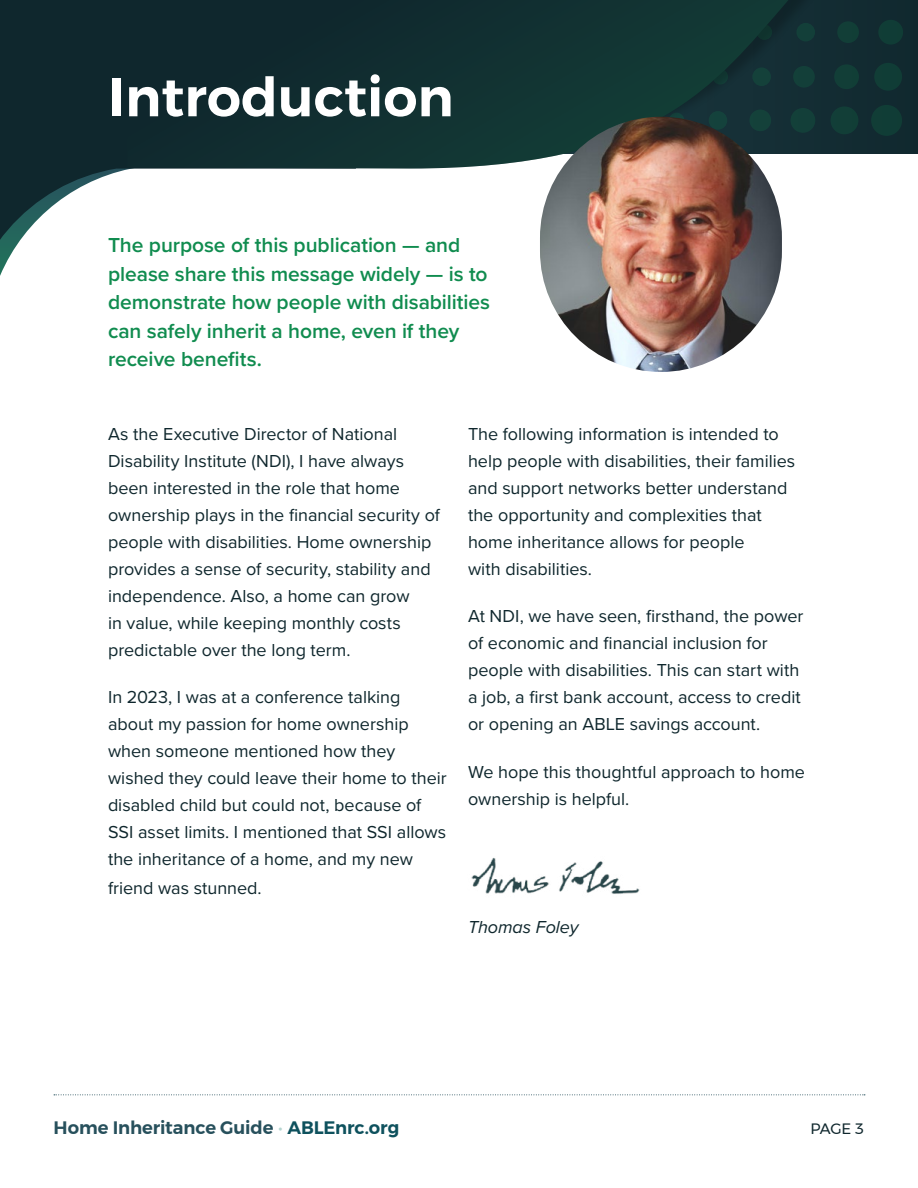
<style>
.page{position:relative;width:918px;height:1188px;background:#fff}
.page>*{position:absolute;margin:0;border:0;box-sizing:border-box;transform-origin:0 0}
.t1{font:600 54px "Montserrat";color:#fff}
.t2{font:600 21px/28.5px "Proxima Nova";letter-spacing:-.005em;color:#108c4f}
.t3{font:18px/27px "Proxima Nova";color:#0f272d}
.t4{font:600 18px "Montserrat";letter-spacing:-.005em;color:#27505c}
.t5{font:italic 18px "Proxima Nova";letter-spacing:-.005em;color:#0f272d}
.t6{font:15px "Montserrat";color:#0f272d}
.s1{font-weight:400;color:#b5d5d0}
.s2{color:#0e515d}
</style>
<div class="page">
<div style="left:460px;top:0;width:458px;height:153px;background:#10292f"></div>
<svg style="left:0;top:0;width:129px;height:276px;fill:#0f272d"></svg>
<svg style="left:859px;top:20px;width:48px;height:134px"></svg>
<svg style="left:127px;top:0;width:732px;height:169px"></svg>
<svg style="left:54px;top:1094px;width:811px;height:1px"></svg>
<img style="left:540px;top:117px;width:242px;height:255px;border-radius:121px">
<img style="left:471px;top:857px;width:169px;height:37px">
<h2 class="t1" style="left:108px;top:54px;width:347px">Introduction</h2>
<p class="t2" style="left:108px;top:230px;width:384px">The purpose of this publication — and please share this message widely — is to demonstrate how people with disabilities can safely inherit a home, even if they receive benefits.</p>
<p class="t3" style="left:108px;top:420px;width:333px">As the Executive Director of National Disability Institute (NDI), I have always been interested in the role that home ownership plays in the financial security of people with disabilities. Home ownership provides a sense of security, stability and independence. Also, a home can grow<br>in value, while keeping monthly costs predictable over the long term.</p>
<p class="t3" style="left:108px;top:683px;width:340px">In 2023, I was at a conference talking about my passion for home ownership when someone mentioned how they wished they could leave their home to their disabled child but could not, because of SSI asset limits. I mentioned that SSI allows the inheritance of a home, and my new friend was stunned.</p>
<p class="t3" style="left:468px;top:420px;width:329px">The following information is intended to help people with disabilities, their families and support networks better understand the opportunity and complexities that home inheritance allows for people<br>with disabilities.</p>
<p class="t3" style="left:468px;top:602px;width:337px">At NDI, we have seen, firsthand, the power of economic and financial inclusion for people with disabilities. This can start with a job, a first bank account, access to credit or opening an ABLE savings account.</p>
<p class="t3" style="left:468px;top:757px;width:339px">We hope this thoughtful approach to home ownership is helpful.</p>
<p class="t5" style="left:468px;top:914px;width:112px">Thomas Foley</p>
<p class="t4" style="left:54px;top:1113px;width:347px">Home Inheritance Guide <span class="s1">•</span> <span class="s2">ABLEnrc.org</span></p>
<p class="t6" style="left:810px;top:1117px;width:55px">PAGE 3</p>
</div>
